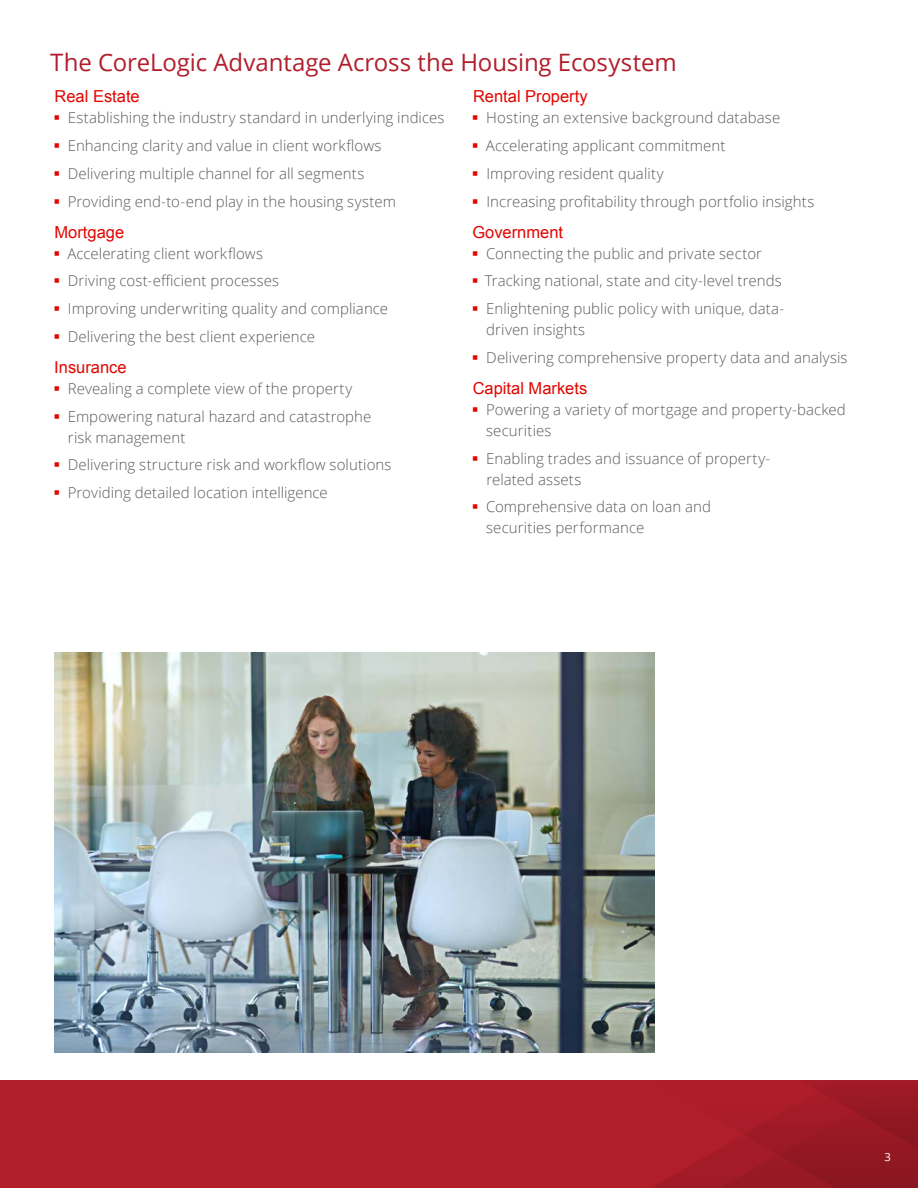
<style>
.page{position:relative;width:918px;height:1188px;background:#fff}
.page>*{position:absolute;margin:0;border:0;box-sizing:border-box;transform-origin:0 0}
.t1{font:24px "Open Sans";letter-spacing:-.005em;color:#b11e2b}
.t2{font:16.5px "Arial";color:#e10600}
.t3{font:300 15px/27.8px "Open Sans";letter-spacing:.005em;color:#5a5a5a}
.t4{font:11.25px "Open Sans";color:#fff}
</style>
<div class="page">
<div style="left:0;top:1080px;width:918px;height:108px;background:#b11e2b"></div>
<svg style="left:652px;top:1080px;width:266px;height:108px"></svg>
<img style="left:54px;top:652px;width:601px;height:401px">
<h1 class="t1" style="left:50px;top:46px;width:628px">The CoreLogic Advantage Across the Housing Ecosystem</h1>
<p class="t2" style="left:55px;top:86px;width:87px">Real Estate</p>
<p class="t3" style="left:68px;top:104px;width:378px">Establishing the industry standard in underlying indices Enhancing clarity and value in client workflows Delivering multiple channel for all segments<br>Providing end-to-end play in the housing system</p>
<p class="t2" style="left:55px;top:221px;width:71px">Mortgage</p>
<p class="t3" style="left:67px;top:239px;width:322px">Accelerating client workflows<br>Driving cost-efficient processes<br>Improving underwriting quality and compliance Delivering the best client experience</p>
<p class="t2" style="left:54px;top:356px;width:74px">Insurance</p>
<p class="t3" style="left:68px;top:374px;width:305px">Revealing a complete view of the property<br>Empowering natural hazard and catastrophe</p>
<p class="t3" style="left:68px;top:423px;width:325px">risk management<br>Delivering structure risk and workflow solutions<br>Providing detailed location intelligence</p>
<p class="t2" style="left:473px;top:86px;width:116px">Rental Property</p>
<p class="t3" style="left:486px;top:104px;width:330px">Hosting an extensive background database Accelerating applicant commitment<br>Improving resident quality<br>Increasing profitability through portfolio insights</p>
<p class="t2" style="left:472px;top:221px;width:92px">Government</p>
<p class="t3" style="left:485px;top:239px;width:301px">Connecting the public and private sector<br>Tracking national, state and city-level trends<br>Enlightening public policy with unique, data-</p>
<p class="t3" style="left:486px;top:315px;width:363px">driven insights<br>Delivering comprehensive property data and analysis</p>
<p class="t2" style="left:473px;top:377px;width:116px">Capital Markets</p>
<p class="t3" style="left:486px;top:399px;width:361px;line-height:21px">Powering a variety of mortgage and property-backed securities</p>
<p class="t3" style="left:486px;top:447px;width:286px;line-height:21px">Enabling trades and issuance of property&shy;related assets</p>
<p class="t3" style="left:486px;top:496px;width:227px;line-height:21px">Comprehensive data on loan and securities performance</p>
<p class="t4" style="left:885px;top:1149px;width:8px">3</p>
</div>
